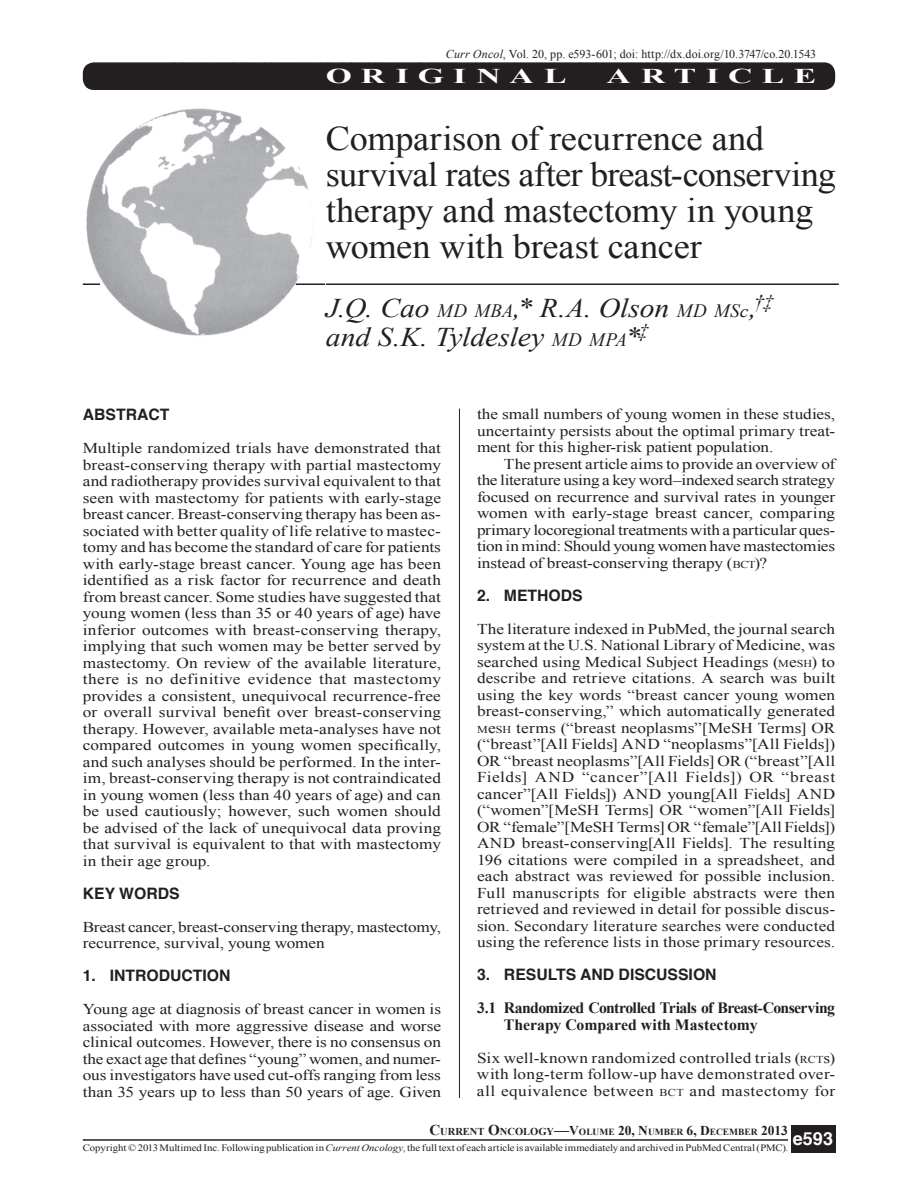
<style>
.page{position:relative;width:918px;height:1188px;background:#fff}
.page>*{position:absolute;margin:0;border:0;box-sizing:border-box;transform-origin:0 0}
.t1{font:34.5px/36px "Times New Roman";letter-spacing:-.01em;color:#231f20;scale:1.05 1}
.t2{font:italic 27px/28.5px "Times New Roman";letter-spacing:-.005em;color:#231f20;scale:1.1 1}
.t3{font:700 21px "Times New Roman";letter-spacing:.285em;color:#fff;scale:1.6 1}
.t4{font:700 18px "Helvetica";color:#fff}
.t5{font:700 15.75px/16.5px "Times New Roman";letter-spacing:-.02em;color:#231f20}
.t6{font:700 15.75px "Helvetica";color:#231f20}
.t7{font:15px/16.5px "Times New Roman";color:#231f20;text-align:justify;scale:1.15 1}
.t8{font:12px "Times New Roman";color:#231f20}
.t9{font:9.75px "Times New Roman";color:#231f20;scale:1.1 1}
.t10{font:700 9.45px "Times New Roman";color:#231f20}
.s1{font-style:italic}
.s2{font-size:18.9px}
.s3{font-size:18px}
.s4{font-size:10.5px}
.s5{font-size:15px}
.s6{font-size:13.5px}
</style>
<div class="page">
<div style="left:791px;top:1125px;width:44px;height:28px;background:#231f20"></div>
<hr style="left:83px;top:1139px;width:705px;height:2px;background:#231f20">
<div style="left:84px;top:63px;width:750px;height:26px;background:#231f20;border-radius:10px"></div>
<div style="left:83px;top:62px;width:752px;height:28px;border:2px solid #231f20;border-radius:10px"></div>
<hr style="left:83px;top:284px;width:756px;height:1px;background:#231f20">
<img style="left:82px;top:108px;width:243px;height:228px">
<svg style="left:83px;top:284px;width:17px;height:1px"></svg>
<svg style="left:296px;top:284px;width:29px;height:1px"></svg>
<hr style="left:459px;top:409px;width:1px;height:689px;background:#231f20">
<p class="t8" style="left:446px;top:45px;width:372px"><span class="s1">Curr Oncol</span>, Vol. 20, pp. e593-601; doi: http://dx.doi.org/10.3747/co.20.1543</p>
<h3 class="t3" style="left:326px;top:62px;width:152px">ORIGINAL</h3>
<h3 class="t3" style="left:606px;top:62px;width:133px">ARTICLE</h3>
<h1 class="t1" style="left:326px;top:120px;width:487px">Comparison of recurrence and survival rates after breast-conserving therapy and mastectomy in young women with breast cancer</h1>
<h2 class="t2" style="left:326px;top:293px;width:409px">J.Q. Cao <span class="s2">MD MBA</span>,* R.A. Olson <span class="s2">MD MS</span><span class="s3">c</span>,<sup>†‡ </sup>and S.K. Tyldesley <span class="s2">MD MPA</span>*<sup>‡</sup></h2>
<p class="t6" style="left:83px;top:402px;width:88px">ABSTRACT</p>
<p class="t7" style="left:83px;top:440px;width:313px">Multiple randomized trials have demonstrated that breast-conserving therapy with partial mastectomy and radiotherapy provides survival equivalent to that seen with mastectomy for patients with early-stage breast cancer. Breast-conserving therapy has been as&shy;sociated with better quality of life relative to mastec&shy;tomy and has become the standard of care for patients with early-stage breast cancer. Young age has been identified as a risk factor for recurrence and death from breast cancer. Some studies have suggested that young women (less than 35 or 40 years of age) have inferior outcomes with breast-conserving therapy, implying that such women may be better served by mastectomy. On review of the available literature, there is no definitive evidence that mastectomy provides a consistent, unequivocal recurrence-free or overall survival benefit over breast-conserving therapy. However, available meta-analyses have not compared outcomes in young women specifically, and such analyses should be performed. In the inter&shy;im, breast-conserving therapy is not contraindicated in young women (less than 40 years of age) and can be used cautiously; however, such women should be advised of the lack of unequivocal data proving that survival is equivalent to that with mastectomy in their age group.</p>
<p class="t6" style="left:83px;top:881px;width:98px">KEY WORDS</p>
<p class="t7" style="left:83px;top:918px;width:313px">Breast cancer, breast-conserving therapy, mastectomy, recurrence, survival, young women</p>
<p class="t6" style="left:83px;top:963px;width:149px">1. INTRODUCTION</p>
<p class="t7" style="left:83px;top:1001px;width:313px">Young age at diagnosis of breast cancer in women is associated with more aggressive disease and worse clinical outcomes. However, there is no consensus on the exact age that defines “young” women, and numer&shy;ous investigators have used cut-offs ranging from less than 35 years up to less than 50 years of age. Given</p>
<p class="t7" style="left:477px;top:406px;width:313px">the small numbers of young women in these studies, uncertainty persists about the optimal primary treat&shy;ment for this higher-risk patient population.</p>
<p class="t7" style="left:477px;top:455px;width:313px;text-indent:27px">The present article aims to provide an overview of the literature using a key word–indexed search strategy focused on recurrence and survival rates in younger women with early-stage breast cancer, comparing primary locoregional treatments with a particular ques&shy;tion in mind: Should young women have mastectomies instead of breast-conserving therapy (<span class="s4">BCT</span>)?</p>
<p class="t6" style="left:477px;top:582px;width:107px">2. METHODS</p>
<p class="t7" style="left:477px;top:620px;width:313px">The literature indexed in PubMed, the journal search system at the U.S. National Library of Medicine, was searched using Medical Subject Headings (<span class="s4">M</span>e<span class="s4">SH</span>) to describe and retrieve citations. A search was built using the key words “breast cancer young women breast-conserving,” which automatically generated <span class="s4">M</span>e<span class="s4">SH</span> terms (“breast neoplasms”[MeSH Terms] OR (“breast”[All Fields] AND “neoplasms”[All Fields])<br>OR “breast neoplasms”[All Fields] OR (“breast”[All Fields] AND “cancer”[All Fields]) OR “breast cancer”[All Fields]) AND young[All Fields] AND (“women”[MeSH Terms] OR “women”[All Fields] OR “female”[MeSH Terms] OR “female”[All Fields])<br>AND breast-conserving[All Fields]. The resulting 196 citations were compiled in a spreadsheet, and each abstract was reviewed for possible inclusion.<br>Full manuscripts for eligible abstracts were then retrieved and reviewed in detail for possible discus&shy;sion. Secondary literature searches were conducted using the reference lists in those primary resources.</p>
<p class="t6" style="left:477px;top:962px;width:241px">3. RESULTS AND DISCUSSION</p>
<p class="t5" style="left:504px;top:999px;width:333px;text-indent:-27px">3.1 Randomized Controlled Trials of Breast-Conserving<br>Therapy Compared with Mastectomy</p>
<p class="t7" style="left:477px;top:1049px;width:313px">Six well-known randomized controlled trials (<span class="s4">RCT</span>s) with long-term follow-up have demonstrated over&shy;all equivalence between <span class="s4">BCT</span> and mastectomy for</p>
<p class="t10" style="left:429px;top:1125px;width:360px"><span class="s5">C</span><span class="s4">URRENT</span> <span class="s5">O</span><span class="s4">NCOLOGY</span><span class="s5">—</span><span class="s6">V</span>OLUME <span class="s6">20, N</span>UMBER <span class="s6">6, D</span>ECEMBER <span class="s6">2013</span></p>
<p class="t9" style="left:83px;top:1141px;width:643px">Copyright © 2013 Multimed Inc. Following publication in <span class="s1">Current Oncology</span>, the full text of each article is available immediately and archived in PubMed Central (PMC).</p>
<p class="t4" style="left:793px;top:1124px;width:42px">e593</p>
</div>
